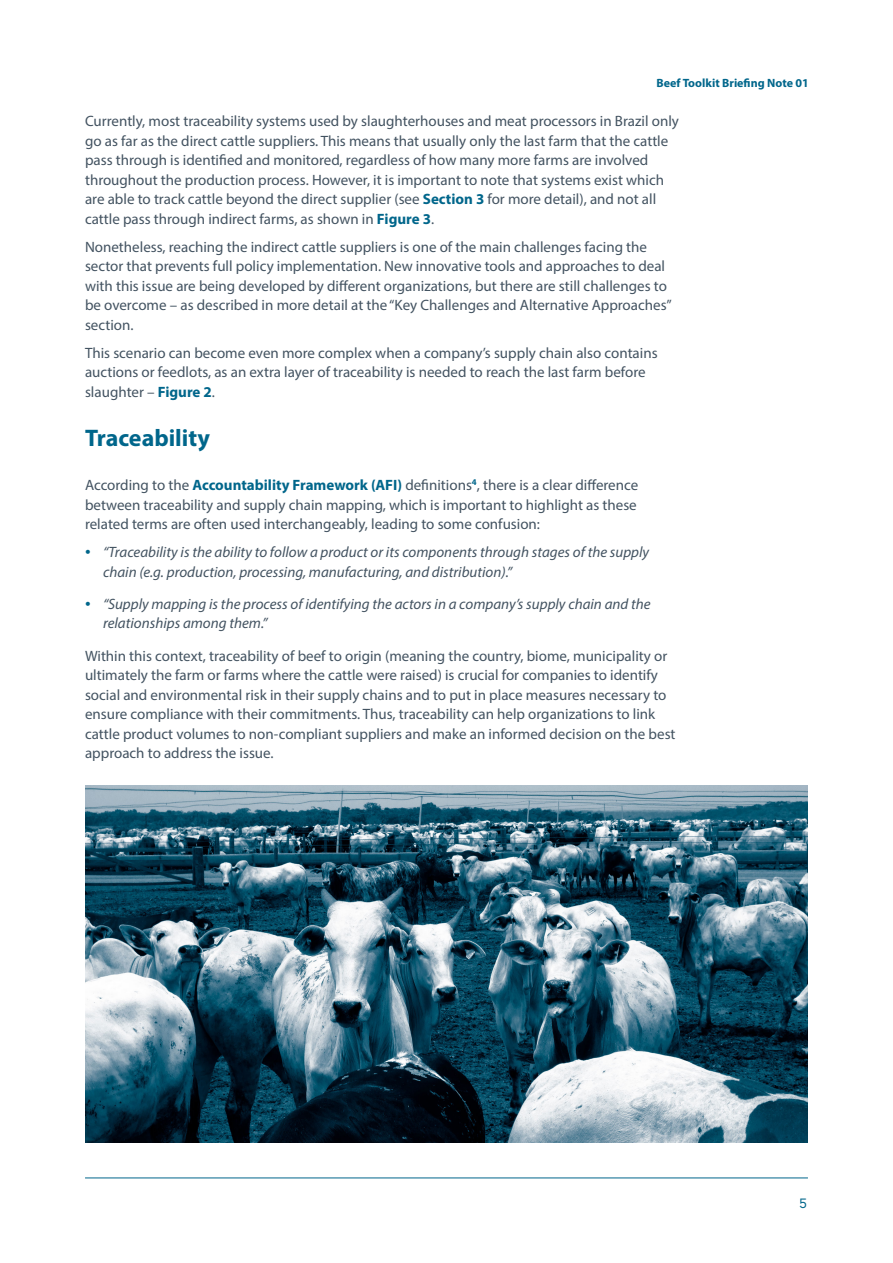
<style>
.page{position:relative;width:893px;height:1263px;background:#fff}
.page>*{position:absolute;margin:0;border:0;box-sizing:border-box;transform-origin:0 0}
.Heading_16pt{font:700 24px "Myriad Pro";color:#00668b}
.Main_Text_10_13{font:15px/19.5px "Myriad Pro";color:#435361}
.t1{font:italic 15px/19.5px "Myriad Pro";color:#435361}
.t2{font:13.5px "Europa";color:#00668b}
.t3{font:700 12px "Myriad Pro";color:#00668b}
.s1{font-weight:700;color:#00668b}
.s2{font-size:19.5px;color:#00668b}
</style>
<div class="page">
<hr style="left:85px;top:1177px;width:723px;height:1px;background:#00668b">
<img style="left:85px;top:786px;width:723px;height:356px">
<p class="t3" style="left:657px;top:76px;width:154px">Beef Toolkit Briefing Note 01</p>
<p class="Main_Text_10_13" style="left:85px;top:111px;width:595px">Currently, most traceability systems used by slaughterhouses and meat processors in Brazil only go as far as the direct cattle suppliers. This means that usually only the last farm that the cattle pass through is identified and monitored, regardless of how many more farms are involved throughout the production process. However, it is important to note that systems exist which are able to track cattle beyond the direct supplier (see <span class="s1">Section 3</span> for more detail), and not all cattle pass through indirect farms, as shown in <span class="s1">Figure 3</span>.</p>
<p class="Main_Text_10_13" style="left:85px;top:237px;width:588px">Nonetheless, reaching the indirect cattle suppliers is one of the main challenges facing the sector that prevents full policy implementation. New innovative tools and approaches to deal with this issue are being developed by different organizations, but there are still challenges to be overcome – as described in more detail at the “Key Challenges and Alternative Approaches” section.</p>
<p class="Main_Text_10_13" style="left:85px;top:343px;width:574px">This scenario can become even more complex when a company’s supply chain also contains auctions or feedlots, as an extra layer of traceability is needed to reach the last farm before slaughter – <span class="s1">Figure 2</span>.</p>
<p class="Heading_16pt" style="left:85px;top:422px;width:126px">Traceability</p>
<p class="Main_Text_10_13" style="left:85px;top:475px;width:555px;text-align:justify">According to the <span class="s1">Accountability Framework (AFI)</span> definitions<sup>4</sup>, there is a clear difference between traceability and supply chain mapping, which is important to highlight as these related terms are often used interchangeably, leading to some confusion:</p>
<p class="t1" style="left:103px;top:542px;width:548px;text-indent:-18px"><span class="s2">•</span> “Traceability is the ability to follow a product or its components through stages of the supply chain (e.g. production, processing, manufacturing, and distribution).”</p>
<p class="t1" style="left:103px;top:594px;width:549px;text-indent:-18px"><span class="s2">•</span> “Supply mapping is the process of identifying the actors in a company’s supply chain and the relationships among them.”</p>
<p class="Main_Text_10_13" style="left:85px;top:646px;width:592px">Within this context, traceability of beef to origin (meaning the country, biome, municipality or ultimately the farm or farms where the cattle were raised) is crucial for companies to identify social and environmental risk in their supply chains and to put in place measures necessary to ensure compliance with their commitments. Thus, traceability can help organizations to link cattle product volumes to non-compliant suppliers and make an informed decision on the best approach to address the issue.</p>
<p class="t2" style="left:799px;top:1195px;width:9px">5</p>
</div>
